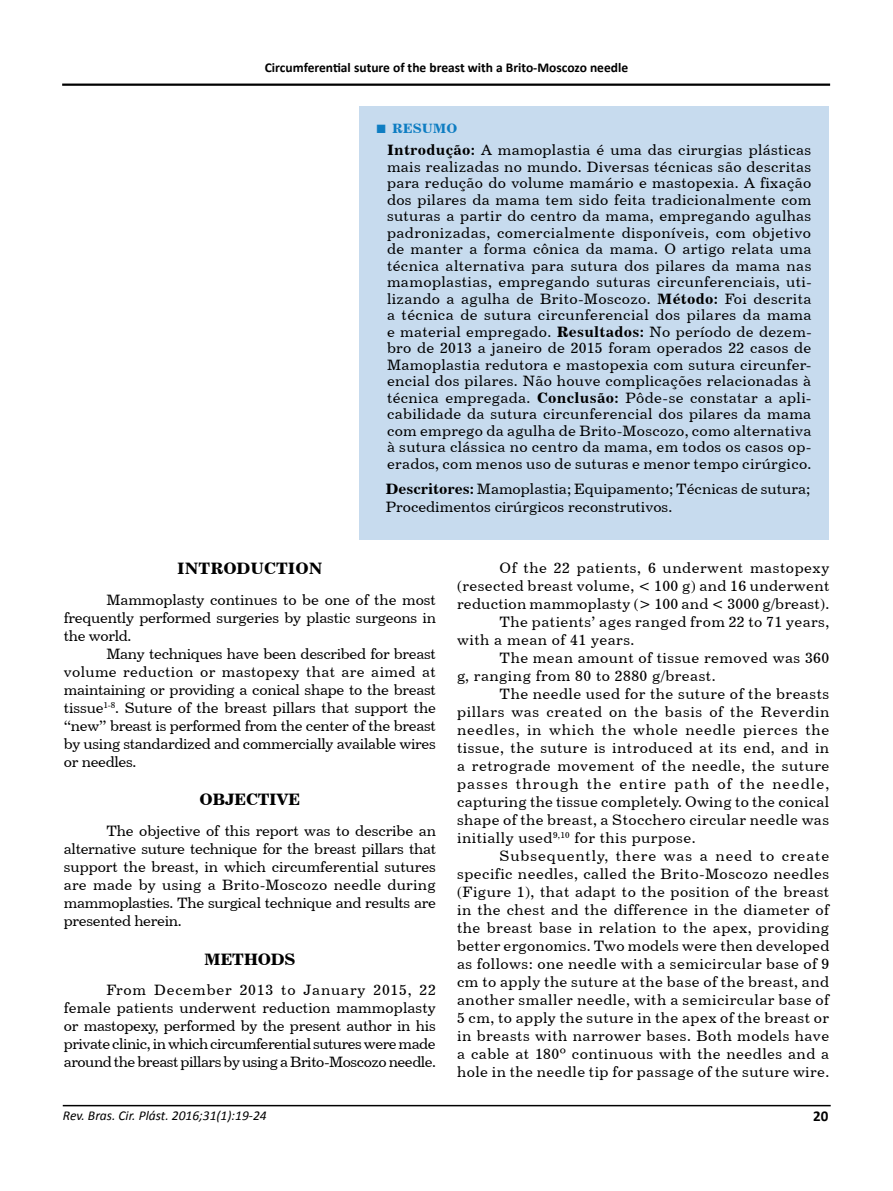
<style>
.page{position:relative;width:893px;height:1191px;background:#fff}
.page>*{position:absolute;margin:0;border:0;box-sizing:border-box;transform-origin:0 0}
.t1{font:16.5px "Century 731 BT Bold A";letter-spacing:-.02em;color:#000}
.t2{font:16.5px "Century 731 BT Bold A";color:#000}
.t3{font:15px/16.5px "Century 731 BT Roman A";letter-spacing:.03em;color:#000;text-align:justify}
.t4{font:15px/18px "Century 731 BT Roman A";color:#000}
.t5{font:15px "Century 731 BT Roman A";letter-spacing:.055em;color:#000}
.t6{font:15px "Century 731 BT Roman A";letter-spacing:.075em;color:#000}
.t7{font:15px "Century 731 BT Roman A";letter-spacing:.06em;color:#000}
.t8{font:700 15px "Calibri";color:#000}
.t9{font:700 13.5px "Calibri";color:#000}
.t10{font:italic 13.5px "Calibri";color:#000}
.t11{font:13.5px "Century 731 BT Bold A";color:#0e7dc2}
.s1{font-family:"Times New Roman";font-weight:700;font-size:18px}
.s2{font-family:"Century 731 BT Bold A"}
</style>
<div class="page">
<hr style="left:63px;top:1104px;width:768px;height:2px;background:#000">
<hr style="left:62px;top:84px;width:768px;height:2px;background:#000">
<div style="left:359px;top:107px;width:470px;height:433px;background:#c7dbee"></div>
<p class="t9" style="left:265px;top:58px;width:365px">Circumferential suture of the breast with a Brito-Moscozo needle</p>
<p class="t11" style="left:376px;top:120px;width:83px"><span class="s1">■</span> RESUMO</p>
<p class="t3" style="left:387px;top:141px;width:426px"><span class="s2">Introdução:</span> A mamoplastia é uma das cirurgias plásticas mais realizadas no mundo. Diversas técnicas são descritas para redução do volume mamário e mastopexia. A fixação dos pilares da mama tem sido feita tradicionalmente com suturas a partir do centro da mama, empregando agulhas padronizadas, comercialmente disponíveis, com objetivo de manter a forma cônica da mama. O artigo relata uma técnica alternativa para sutura dos pilares da mama nas mamoplastias, empregando suturas circunferenciais, uti&shy;lizando a agulha de Brito-Moscozo. <span class="s2">Método:</span> Foi descrita a técnica de sutura circunferencial dos pilares da mama e material empregado. <span class="s2">Resultados:</span> No período de dezem&shy;bro de 2013 a janeiro de 2015 foram operados 22 casos de Mamoplastia redutora e mastopexia com sutura circunfer&shy;encial dos pilares. Não houve complicações relacionadas à técnica empregada. <span class="s2">Conclusão:</span> Pôde-se constatar a apli&shy;cabilidade da sutura circunferencial dos pilares da mama com emprego da agulha de Brito-Moscozo, como alternativa à sutura clássica no centro da mama, em todos os casos op&shy;erados, com menos uso de suturas e menor tempo cirúrgico.</p>
<p class="t4" style="left:386px;top:480px;width:426px"><span class="s2">Descritores:</span> Mamoplastia; Equipamento; Técnicas de sutura;<br>Procedimentos cirúrgicos reconstrutivos.</p>
<p class="t2" style="left:177px;top:558px;width:147px">INTRODUCTION</p>
<p class="t3" style="left:64px;top:590px;width:374px;line-height:18px;text-indent:43px">Mammoplasty continues to be one of the most frequently performed surgeries by plastic surgeons in the world.</p>
<p class="t3" style="left:64px;top:644px;width:374px;line-height:18px;text-indent:43px">Many techniques have been described for breast volume reduction or mastopexy that are aimed at maintaining or providing a conical shape to the breast tissue<sup>1-8</sup>. Suture of the breast pillars that support the “new” breast is performed from the center of the breast by using standardized and commercially available wires or needles.</p>
<p class="t1" style="left:199px;top:789px;width:102px">OBJECTIVE</p>
<p class="t3" style="left:64px;top:821px;width:374px;line-height:18px;text-indent:43px">The objective of this report was to describe an alternative suture technique for the breast pillars that support the breast, in which circumferential sutures are made by using a Brito-Moscozo needle during mammoplasties. The surgical technique and results are presented herein.</p>
<p class="t1" style="left:204px;top:948px;width:93px">METHODS</p>
<p class="t3" style="left:64px;top:981px;width:374px;line-height:18px;text-indent:43px">From December 2013 to January 2015, 22 female patients underwent reduction mammoplasty or mastopexy, performed by the present author in his private clinic, in which circumferential sutures were made around the breast pillars by using a Brito-Moscozo needle.</p>
<p class="t3" style="left:500px;top:559px;width:331px">Of the 22 patients, 6 underwent mastopexy</p>
<p class="t3" style="left:457px;top:577px;width:374px">(resected breast volume, &lt; 100 g) and 16 underwent</p>
<p class="t3" style="left:457px;top:595px;width:374px">reduction mammoplasty (&gt; 100 and &lt; 3000 g/breast).</p>
<p class="t3" style="left:500px;top:613px;width:331px">The patients’ ages ranged from 22 to 71 years,</p>
<p class="t3" style="left:457px;top:631px;width:179px">with a mean of 41 years.</p>
<p class="t3" style="left:500px;top:649px;width:331px">The mean amount of tissue removed was 360</p>
<p class="t3" style="left:457px;top:667px;width:260px">g, ranging from 80 to 2880 g/breast.</p>
<p class="t3" style="left:500px;top:685px;width:331px">The needle used for the suture of the breasts</p>
<p class="t3" style="left:457px;top:703px;width:374px">pillars was created on the basis of the Reverdin</p>
<p class="t5" style="left:457px;top:720px;width:374px">needles, in which the whole needle pierces the</p>
<p class="t3" style="left:457px;top:739px;width:374px">tissue, the suture is introduced at its end, and in</p>
<p class="t3" style="left:457px;top:757px;width:374px">a retrograde movement of the needle, the suture</p>
<p class="t6" style="left:457px;top:774px;width:374px">passes through the entire path of the needle,</p>
<p class="t3" style="left:457px;top:793px;width:374px">capturing the tissue completely. Owing to the conical</p>
<p class="t3" style="left:457px;top:811px;width:373px">shape of the breast, a Stocchero circular needle was</p>
<p class="t3" style="left:457px;top:829px;width:240px">initially used<sup>9,10</sup> for this purpose.</p>
<p class="t7" style="left:500px;top:846px;width:331px">Subsequently, there was a need to create</p>
<p class="t3" style="left:457px;top:865px;width:374px">specific needles, called the Brito-Moscozo needles</p>
<p class="t3" style="left:457px;top:883px;width:374px">(Figure 1), that adapt to the position of the breast</p>
<p class="t3" style="left:457px;top:901px;width:374px">in the chest and the difference in the diameter of</p>
<p class="t3" style="left:457px;top:919px;width:374px">the breast base in relation to the apex, providing</p>
<p class="t3" style="left:457px;top:937px;width:374px">better ergonomics. Two models were then developed</p>
<p class="t3" style="left:457px;top:955px;width:374px">as follows: one needle with a semicircular base of 9</p>
<p class="t3" style="left:457px;top:973px;width:373px">cm to apply the suture at the base of the breast, and</p>
<p class="t3" style="left:457px;top:991px;width:374px">another smaller needle, with a semicircular base of</p>
<p class="t3" style="left:457px;top:1009px;width:373px">5 cm, to apply the suture in the apex of the breast or</p>
<p class="t3" style="left:457px;top:1027px;width:374px">in breasts with narrower bases. Both models have</p>
<p class="t3" style="left:457px;top:1045px;width:374px">a cable at 180º continuous with the needles and a</p>
<p class="t3" style="left:457px;top:1063px;width:374px">hole in the needle tip for passage of the suture wire.</p>
<p class="t10" style="left:63px;top:1105px;width:205px">Rev. Bras. Cir. Plást. 2016;31(1):19-24</p>
<p class="t8" style="left:813px;top:1105px;width:17px">20</p>
</div>
